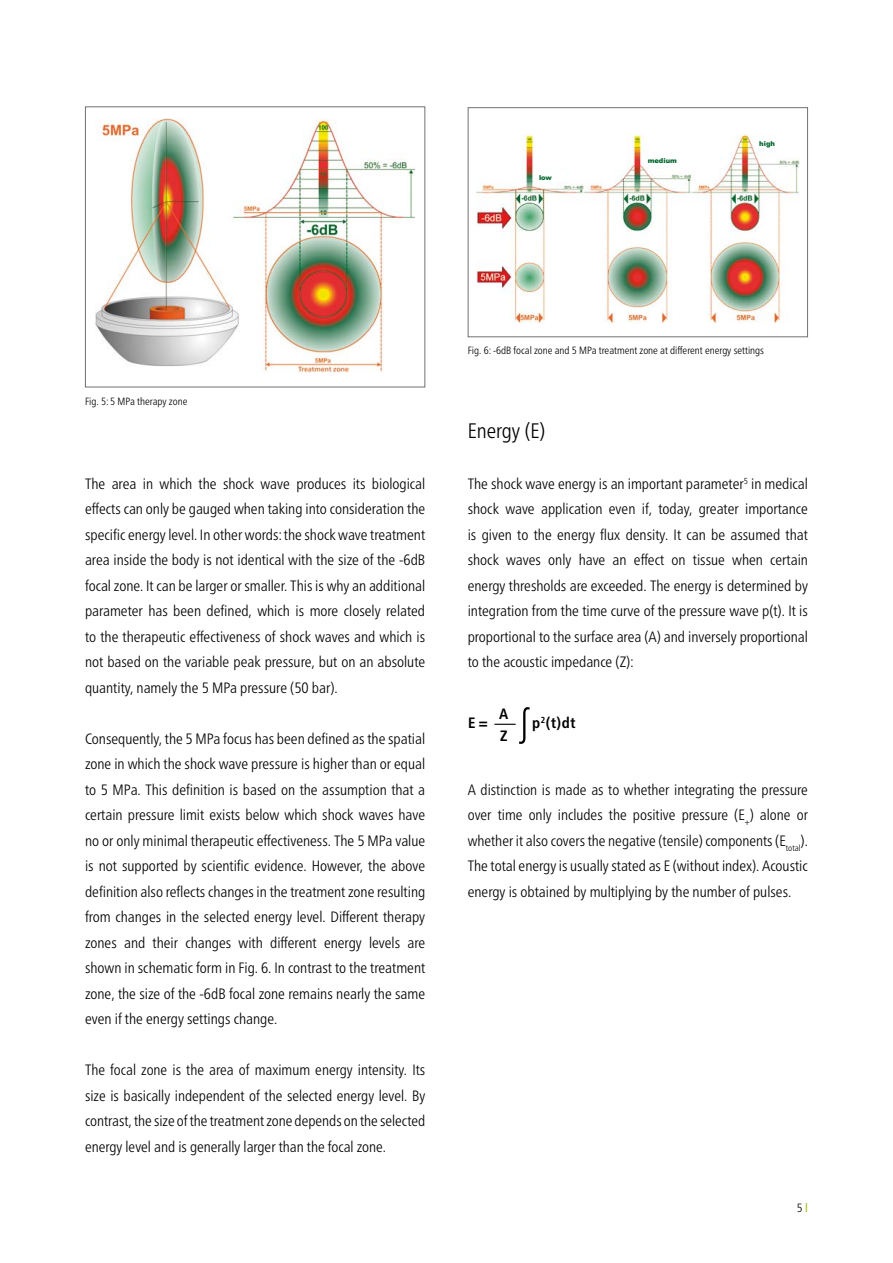
<style>
.page{position:relative;width:893px;height:1263px;background:#fff}
.page>*{position:absolute;margin:0;border:0;box-sizing:border-box;transform-origin:0 0}
.t1{font:300 condensed 21px "Frutiger Neue LT Pro";color:#000}
.t2{font:300 condensed 15px/25.5px "Frutiger Neue LT Pro";color:#000;text-align:justify}
.t3{font:700 condensed 15px/22.5px "Frutiger Neue LT Pro";color:#000}
.t4{font:300 condensed 12px "Frutiger Neue LT Pro";color:#000}
.t5{font:300 condensed 10.5px "Frutiger Neue LT Pro";color:#000}
.t6{font:900 6.75px "Arial";color:#00672d}
.s1{font-weight:400;color:#97bf0c}
</style>
<div class="page">
<img style="left:96px;top:119px;width:319px;height:254px">
<div style="left:85px;top:106px;width:340px;height:281px;border:1px solid #707172"></div>
<img style="left:476px;top:134px;width:323px;height:189px">
<div style="left:468px;top:107px;width:340px;height:230px;border:1px solid #707172"></div>
<svg style="left:494px;top:707px;width:36px;height:37px"></svg>
<div style="left:535px;top:174px;width:30px;height:8px;background:#fff"></div>
<div style="left:643px;top:157px;width:43px;height:8px;background:#fff"></div>
<div style="left:755px;top:140px;width:22px;height:8px;background:#fff"></div>
<p class="t6" style="left:539px;top:173px;width:15px">low</p>
<p class="t6" style="left:648px;top:156px;width:31px">medium</p>
<p class="t6" style="left:759px;top:139px;width:17px">high</p>
<p class="t5" style="left:85px;top:395px;width:104px">Fig. 5: 5 MPa therapy zone</p>
<p class="t2" style="left:85px;top:471px;width:342px">The area in which the shock wave produces its biological effects can only be gauged when taking into consideration the specific energy level. In other words: the shock wave treatment area inside the body is not identical with the size of the -6dB focal zone. It can be larger or smaller. This is why an additional parameter has been defined, which is more closely related to the therapeutic effectiveness of shock waves and which is not based on the variable peak pressure, but on an absolute quantity, namely the 5 MPa pressure (50 bar).</p>
<p class="t2" style="left:85px;top:726px;width:342px">Consequently, the 5 MPa focus has been defined as the spatial zone in which the shock wave pressure is higher than or equal to 5 MPa. This definition is based on the assumption that a certain pressure limit exists below which shock waves have no or only minimal therapeutic effectiveness. The 5 MPa value is not supported by scientific evidence. However, the above definition also reflects changes in the treatment zone resulting from changes in the selected energy level. Different therapy zones and their changes with different energy levels are shown in schematic form in Fig. 6. In contrast to the treatment zone, the size of the -6dB focal zone remains nearly the same even if the energy settings change.</p>
<p class="t2" style="left:85px;top:1057px;width:342px">The focal zone is the area of maximum energy intensity. Its size is basically independent of the selected energy level. By contrast, the size of the treatment zone depends on the selected energy level and is generally larger than the focal zone.</p>
<p class="t5" style="left:468px;top:344px;width:298px">Fig. 6: -6dB focal zone and 5 MPa treatment zone at different energy settings</p>
<h1 class="t1" style="left:468px;top:418px;width:79px">Energy (E)</h1>
<p class="t2" style="left:468px;top:471px;width:342px">The shock wave energy is an important parameter<sup>5</sup> in medical shock wave application even if, today, greater importance is given to the energy flux density. It can be assumed that shock waves only have an effect on tissue when certain energy thresholds are exceeded. The energy is determined by integration from the time curve of the pressure wave p(t). It is proportional to the surface area (A) and inversely proportional to the acoustic impedance (Z):</p>
<p class="t3" style="left:499px;top:702px;width:11px">A<br>Z</p>
<p class="t3" style="left:468px;top:712px;width:21px">E =</p>
<p class="t3" style="left:532px;top:712px;width:45px">p<sup>2</sup>(t)dt</p>
<p class="t2" style="left:468px;top:777px;width:342px">A distinction is made as to whether integrating the pressure over time only includes the positive pressure (E<sub>+</sub>) alone or whether it also covers the negative (tensile) components (E<sub>total</sub>).<br>The total energy is usually stated as E (without index). Acoustic energy is obtained by multiplying by the number of pulses.</p>
<p class="t4" style="left:797px;top:1201px;width:13px">5 <span class="s1">l</span></p>
</div>
